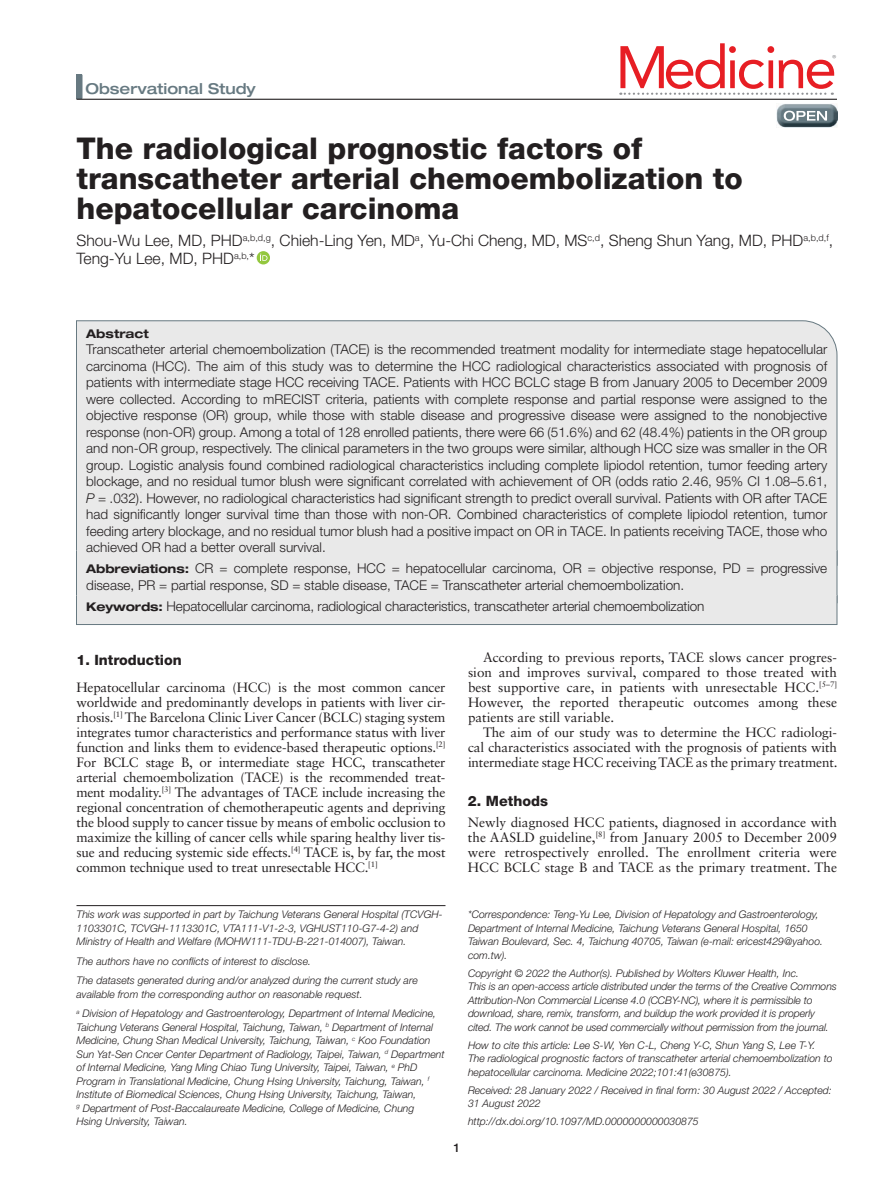
<style>
.page{position:relative;width:891px;height:1188px;background:#fff}
.page>*{position:absolute;margin:0;border:0;box-sizing:border-box;transform-origin:0 0}
.t1{font:59.4px "Avenir";letter-spacing:-.06em;color:#e71e24}
.t2{font:800 30px/30px "Helvetica Neue LT Std";color:#231f20}
.t3{font:300 15.75px/18px "Helvetica Neue LT Std";color:#231f20}
.t4{font:500 expanded 15px "Helvetica Neue LT Std";color:#667981}
.t5{font:800 14.25px "Helvetica Neue LT Std";color:#231f20}
.t6{font:300 13.5px/16.5px "Helvetica Neue LT Std";color:#231f20;text-align:justify}
.t7{font:13.5px/15px "Sabon LT Std";letter-spacing:-.01em;color:#231f20;text-align:justify}
.t8{font:700 expanded 12px "Helvetica Neue LT Std";color:#231f20}
.t9{font:500 12px "Helvetica Neue LT Std";color:#231f20}
.t10{font:italic 300 10.5px/13.5px "Helvetica Neue LT Std";color:#231f20}
.t11{font:500 10.35px "Akzidenz Grotesk BE";color:#909295}
.s1{font-style:italic}
.s2{font-weight:700;font-stretch:expanded;font-size:12px}
</style>
<div class="page">
<div style="left:76px;top:74px;width:6px;height:25px;background:#677981"></div>
<hr style="left:76px;top:99px;width:761px;height:1px;background:#231f20">
<img style="left:776px;top:104px;width:61px;height:24px">
<svg style="left:784px;top:111px;width:43px;height:10px"></svg>
<svg style="left:620px;top:93px;width:213px;height:2px"></svg>
<div style="left:76px;top:320px;width:762px;height:246px;background:#e9e9e9"></div>
<div style="left:76px;top:550px;width:761px;height:54px;background:#e9e9e9"></div>
<div style="left:76px;top:595px;width:761px;height:30px;background:#e9e9e9"></div>
<div style="left:76px;top:595px;width:761px;height:30px;border:1px solid #677981"></div>
<svg style="left:257px;top:251px;width:13px;height:13px"></svg>
<svg style="left:260px;top:254px;width:7px;height:7px"></svg>
<hr style="left:76px;top:905px;width:370px;height:1px;background:#231f20">
<h3 class="t4" style="left:86px;top:80px;width:172px">Observational Study</h3>
<h1 class="t1" style="left:615px;top:33px;width:223px">Medicine</h1>
<p class="t11" style="left:832px;top:52px;width:6px">®</p>
<h2 class="t2" style="left:76px;top:134px;width:668px">The radiological prognostic factors of transcatheter arterial chemoembolization to hepatocellular carcinoma</h2>
<h3 class="t3" style="left:76px;top:231px;width:758px">Shou-Wu Lee, MD, PHD<sup>a,b,d,g</sup>, Chieh-Ling Yen, MD<sup>a</sup>, Yu-Chi Cheng, MD, MS<sup>c,d</sup>, Sheng Shun Yang, MD, PHD<sup>a,b,d,f</sup>,<br>Teng-Yu Lee, MD, PHD<sup>a,b,</sup>*</h3>
<p class="t8" style="left:86px;top:326px;width:64px">Abstract</p>
<p class="t6" style="left:86px;top:341px;width:743px">Transcatheter arterial chemoembolization (TACE) is the recommended treatment modality for intermediate stage hepatocellular carcinoma (HCC). The aim of this study was to determine the HCC radiological characteristics associated with prognosis of patients with intermediate stage HCC receiving TACE. Patients with HCC BCLC stage B from January 2005 to December 2009 were collected. According to mRECIST criteria, patients with complete response and partial response were assigned to the objective response (OR) group, while those with stable disease and progressive disease were assigned to the nonobjective response (non-OR) group. Among a total of 128 enrolled patients, there were 66 (51.6%) and 62 (48.4%) patients in the OR group and non-OR group, respectively. The clinical parameters in the two groups were similar, although HCC size was smaller in the OR group. Logistic analysis found combined radiological characteristics including complete lipiodol retention, tumor feeding artery blockage, and no residual tumor blush were significant correlated with achievement of OR (odds ratio 2.46, 95% CI 1.08–5.61, <span class="s1">P</span> = .032). However, no radiological characteristics had significant strength to predict overall survival. Patients with OR after TACE had significantly longer survival time than those with non-OR. Combined characteristics of complete lipiodol retention, tumor feeding artery blockage, and no residual tumor blush had a positive impact on OR in TACE. In patients receiving TACE, those who achieved OR had a better overall survival.</p>
<p class="t6" style="left:86px;top:560px;width:743px"><span class="s2">Abbreviations:</span> CR = complete response, HCC = hepatocellular carcinoma, OR = objective response, PD = progressive disease, PR = partial response, SD = stable disease, TACE = Transcatheter arterial chemoembolization.</p>
<p class="t6" style="left:86px;top:598px;width:620px"><span class="s2">Keywords:</span> Hepatocellular carcinoma, radiological characteristics, transcatheter arterial chemoembolization</p>
<h3 class="t5" style="left:76px;top:651px;width:107px">1. Introduction</h3>
<p class="t7" style="left:76px;top:680px;width:371px">Hepatocellular carcinoma (HCC) is the most common cancer worldwide and predominantly develops in patients with liver cir&shy;rhosis.<sup>[1]</sup> The Barcelona Clinic Liver Cancer (BCLC) staging system integrates tumor characteristics and performance status with liver function and links them to evidence-based therapeutic options.<sup>[2] </sup>For BCLC stage B, or intermediate stage HCC, transcatheter arterial chemoembolization (TACE) is the recommended treat&shy;ment modality.<sup>[3]</sup> The advantages of TACE include increasing the regional concentration of chemotherapeutic agents and depriving the blood supply to cancer tissue by means of embolic occlusion to maximize the killing of cancer cells while sparing healthy liver tis&shy;sue and reducing systemic side effects.<sup>[4]</sup> TACE is, by far, the most common technique used to treat unresectable HCC.<sup>[1]</sup></p>
<p class="t7" style="left:468px;top:650px;width:371px;text-indent:15px">According to previous reports, TACE slows cancer progres&shy;sion and improves survival, compared to those treated with best supportive care, in patients with unresectable HCC.<sup>[5–7] </sup>However, the reported therapeutic outcomes among these patients are still variable.</p>
<p class="t7" style="left:468px;top:725px;width:371px;text-indent:15px">The aim of our study was to determine the HCC radiologi&shy;cal characteristics associated with the prognosis of patients with intermediate stage HCC receiving TACE as the primary treatment.</p>
<h3 class="t5" style="left:468px;top:792px;width:81px">2. Methods</h3>
<p class="t7" style="left:468px;top:815px;width:371px">Newly diagnosed HCC patients, diagnosed in accordance with the AASLD guideline,<sup>[8]</sup> from January 2005 to December 2009 were retrospectively enrolled. The enrollment criteria were HCC BCLC stage B and TACE as the primary treatment. The</p>
<p class="t10" style="left:76px;top:907px;width:368px">This work was supported in part by Taichung Veterans General Hospital (TCVGH-<br>1103301C, TCVGH-1113301C, VTA111-V1-2-3, VGHUST110-G7-4-2) and<br>Ministry of Health and Welfare (MOHW111-TDU-B-221-014007), Taiwan.</p>
<p class="t10" style="left:76px;top:951px;width:343px;line-height:19.5px">The authors have no conflicts of interest to disclose.<br>The datasets generated during and/or analyzed during the current study are</p>
<p class="t10" style="left:76px;top:984px;width:361px;line-height:19.5px">available from the corresponding author on reasonable request.<br><sup>a</sup> Division of Hepatology and Gastroenterology, Department of Internal Medicine,</p>
<p class="t10" style="left:76px;top:1020px;width:370px">Taichung Veterans General Hospital, Taichung, Taiwan, <sup>b</sup> Department of Internal Medicine, Chung Shan Medical University, Taichung, Taiwan, <sup>c</sup> Koo Foundation Sun Yat-Sen Cncer Center Department of Radiology, Taipei, Taiwan, <sup>d</sup> Department of Internal Medicine, Yang Ming Chiao Tung University, Taipei, Taiwan, <sup>e</sup> PhD Program in Translational Medicine, Chung Hsing University, Taichung, Taiwan, <sup>f </sup>Institute of Biomedical Sciences, Chung Hsing University, Taichung, Taiwan,<br><sup>g</sup> Department of Post-Baccalaureate Medicine, College of Medicine, Chung<br>Hsing University, Taiwan.</p>
<p class="t9" style="left:453px;top:1140px;width:8px">1</p>
<p class="t10" style="left:468px;top:907px;width:357px">*Correspondence: Teng-Yu Lee, Division of Hepatology and Gastroenterology, Department of Internal Medicine, Taichung Veterans General Hospital, 1650<br>Taiwan Boulevard, Sec. 4, Taichung 40705, Taiwan (e-mail: ericest429@yahoo. com.tw).</p>
<p class="t10" style="left:468px;top:966px;width:370px">Copyright © 2022 the Author(s). Published by Wolters Kluwer Health, Inc.<br>This is an open-access article distributed under the terms of the Creative Commons Attribution-Non Commercial License 4.0 (CCBY-NC), where it is permissible to download, share, remix, transform, and buildup the work provided it is properly cited. The work cannot be used commercially without permission from the journal.</p>
<p class="t10" style="left:468px;top:1038px;width:366px">How to cite this article: Lee S-W, Yen C-L, Cheng Y-C, Shun Yang S, Lee T-Y.<br>The radiological prognostic factors of transcatheter arterial chemoembolization to hepatocellular carcinoma. Medicine 2022;101:41(e30875).</p>
<p class="t10" style="left:468px;top:1083px;width:365px">Received: 28 January 2022 / Received in final form: 30 August 2022 / Accepted:<br>31 August 2022</p>
<p class="t10" style="left:468px;top:1114px;width:232px">http://dx.doi.org/10.1097/MD.0000000000030875</p>
</div>
